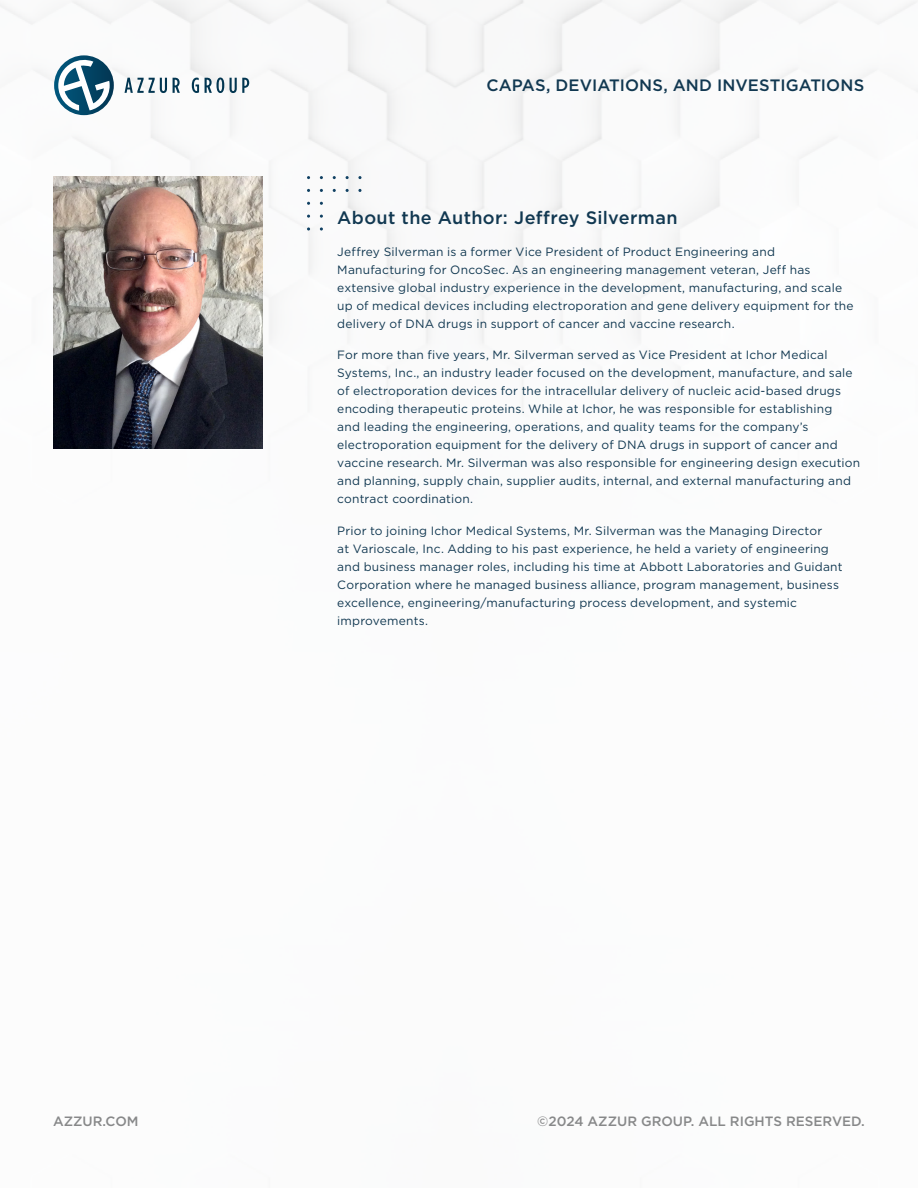
<style>
.page{position:relative;width:918px;height:1188px;background:#fff}
.page>*{position:absolute;margin:0;border:0;box-sizing:border-box;transform-origin:0 0}
.Paragraph_Style_2{font:500 18px "Gotham";letter-spacing:.02em;color:#113851}
.t1{font:500 16.5px "Gotham";letter-spacing:.005em;color:#113851}
.t2{font:500 13.5px "Gotham";color:#878889}
.Paragraph_Style_2-2{font:12px/18px "Gotham";letter-spacing:.015em;color:#113851}
</style>
<div class="page">
<img style="left:0;top:0;width:918px;height:449px">
<svg style="left:54px;top:55px;width:60px;height:60px"></svg>
<svg style="left:58px;top:59px;width:52px;height:52px"></svg>
<svg style="left:125px;top:78px;width:42px;height:15px"></svg>
<svg style="left:173px;top:78px;width:7px;height:15px"></svg>
<svg style="left:192px;top:78px;width:7px;height:15px"></svg>
<svg style="left:205px;top:78px;width:19px;height:15px"></svg>
<svg style="left:230px;top:78px;width:19px;height:15px"></svg>
<img style="left:54px;top:176px;width:208px;height:272px">
<svg style="left:358px;top:176px;width:4px;height:3px"></svg>
<svg style="left:358px;top:189px;width:4px;height:3px"></svg>
<svg style="left:358px;top:202px;width:4px;height:3px"></svg>
<svg style="left:358px;top:215px;width:4px;height:3px"></svg>
<svg style="left:307px;top:227px;width:3px;height:4px"></svg>
<svg style="left:320px;top:227px;width:3px;height:4px"></svg>
<svg style="left:333px;top:227px;width:3px;height:4px"></svg>
<svg style="left:346px;top:227px;width:3px;height:4px"></svg>
<svg style="left:358px;top:227px;width:4px;height:4px"></svg>
<h2 class="t1" style="left:486px;top:76px;width:379px">CAPAS, DEVIATIONS, AND INVESTIGATIONS</h2>
<p class="Paragraph_Style_2" style="left:337px;top:208px;width:342px">About the Author: Jeffrey Silverman</p>
<p class="Paragraph_Style_2-2" style="left:337px;top:242px;width:518px">Jeffrey Silverman is a former Vice President of Product Engineering and Manufacturing for OncoSec. As an engineering management veteran, Jeff has extensive global industry experience in the development, manufacturing, and scale up of medical devices including electroporation and gene delivery equipment for the delivery of DNA drugs in support of cancer and vaccine research.</p>
<p class="Paragraph_Style_2-2" style="left:337px;top:346px;width:524px">For more than five years, Mr. Silverman served as Vice President at Ichor Medical Systems, Inc., an industry leader focused on the development, manufacture, and sale of electroporation devices for the intracellular delivery of nucleic acid-based drugs encoding therapeutic proteins. While at Ichor, he was responsible for establishing<br>and leading the engineering, operations, and quality teams for the company’s electroporation equipment for the delivery of DNA drugs in support of cancer and vaccine research. Mr. Silverman was also responsible for engineering design execution and planning, supply chain, supplier audits, internal, and external manufacturing and contract coordination.</p>
<p class="Paragraph_Style_2-2" style="left:337px;top:521px;width:507px">Prior to joining Ichor Medical Systems, Mr. Silverman was the Managing Director<br>at Varioscale, Inc. Adding to his past experience, he held a variety of engineering and business manager roles, including his time at Abbott Laboratories and Guidant Corporation where he managed business alliance, program management, business excellence, engineering/manufacturing process development, and systemic improvements.</p>
<p class="t2" style="left:53px;top:1114px;width:87px">AZZUR.COM</p>
<p class="t2" style="left:537px;top:1114px;width:329px">©2024 AZZUR GROUP. ALL RIGHTS RESERVED.</p>
</div>
